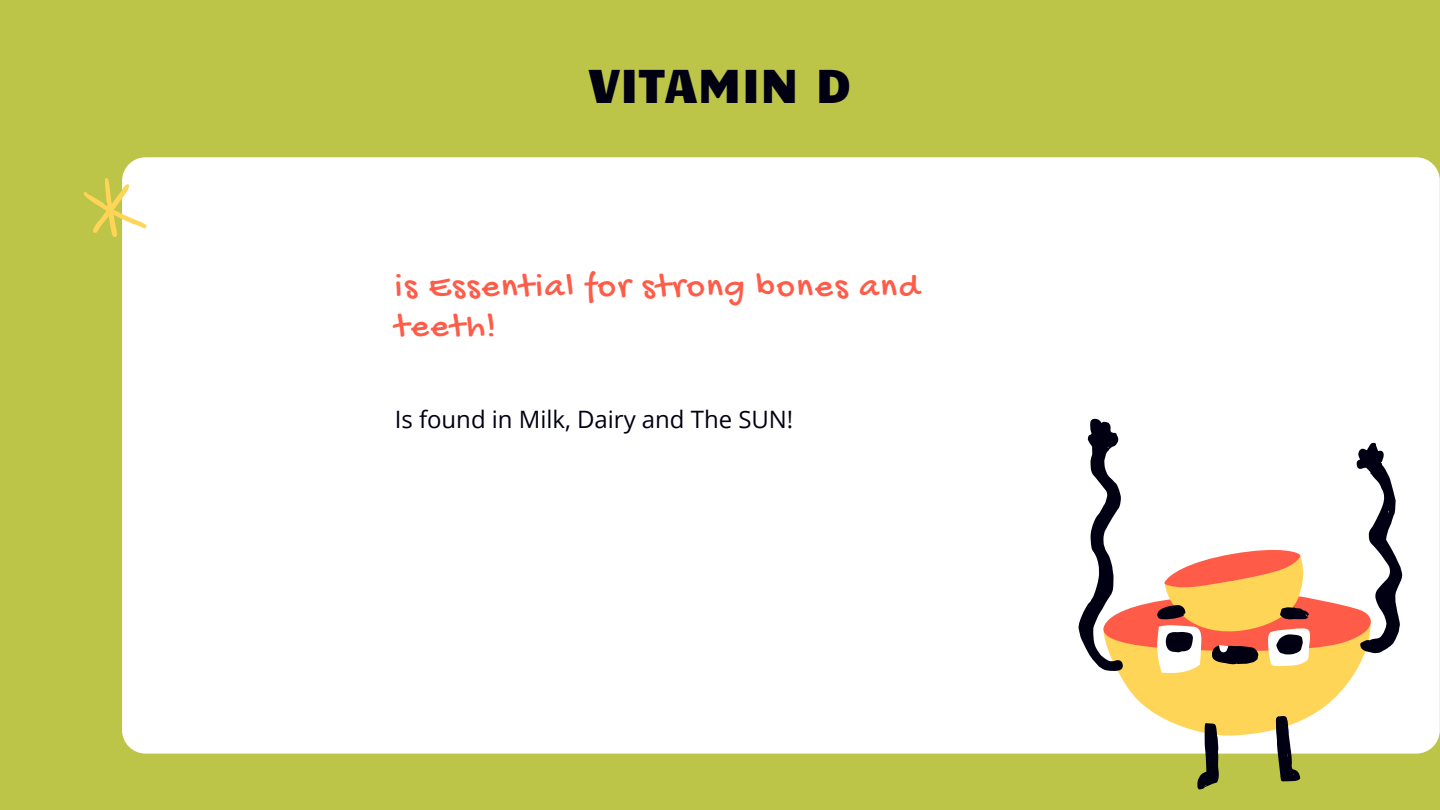
<style>
.page{position:relative;width:1440px;height:810px;background:#bdc548}
.page>*{position:absolute;margin:0;border:0;box-sizing:border-box;transform-origin:0 0}
.t1{font:48px "Candal";color:#010013}
.t2{font:35px/39.7px "Gochi Hand";letter-spacing:.05em;color:#fe5c49}
.t3{font:24px "Open Sans";color:#010013}
</style>
<div class="page">
<div style="left:122px;top:157px;width:1318px;height:597px;background:#fff;border-radius:23px"></div>
<svg style="left:1078px;top:419px;width:325px;height:370px"></svg>
<svg style="left:1093px;top:546px;width:285px;height:190px"></svg>
<svg style="left:84px;top:178px;width:63px;height:59px"></svg>
<p class="t1" style="left:588px;top:51px;width:265px">VITAMIN D</p>
<p class="t2" style="left:395px;top:269px;width:526px">is Essential for strong bones and teeth!</p>
<p class="t3" style="left:395px;top:402px;width:400px">Is found in Milk, Dairy and The SUN!</p>
</div>
